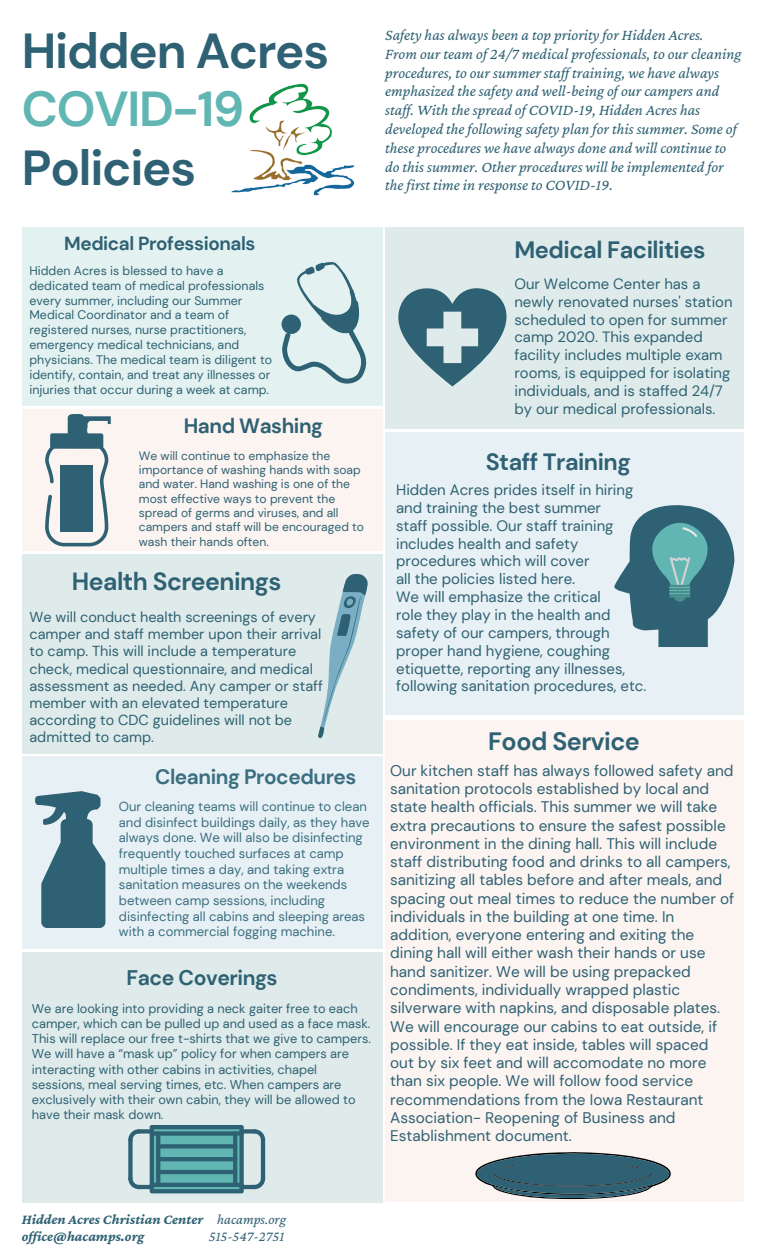
<style>
.page{position:relative;width:765px;height:1260px;background:#fff}
.page>*{position:absolute;margin:0;border:0;box-sizing:border-box;transform-origin:0 0}
.t1{font:700 49px "DM Sans";letter-spacing:-.025em;color:#2e6173}
.t2{font:700 49px "DM Sans";letter-spacing:-.025em;color:#61b6b3}
.t3{font:700 25.12px "DM Sans";letter-spacing:-.02em;color:#2e6173}
.t4{font:700 24.75px "DM Sans";letter-spacing:-.02em;color:#2e6173}
.t5{font:700 23.62px "DM Sans";letter-spacing:-.02em;color:#2e6173}
.t6{font:700 23.5px "DM Sans";letter-spacing:-.02em;color:#2e6173}
.t7{font:700 21.12px "DM Sans";letter-spacing:-.02em;color:#2e6173}
.t8{font:700 20.75px "DM Sans";letter-spacing:-.02em;color:#2e6173}
.t9{font:700 18.88px "DM Sans";letter-spacing:-.02em;color:#2e6173}
.t10{font:italic 15.88px/18.8px "Crimson Pro";color:#2e6173}
.t11{font:15.38px/18.2px "DM Sans";color:#2e6173}
.t12{font:15px/17.9px "DM Sans";color:#2e6173}
.t13{font:14.88px/17.9px "DM Sans";color:#2e6173}
.t14{font:14.5px/17.1px "DM Sans";color:#2e6173}
.t15{font:italic 700 14.5px/17.4px "Crimson Pro";color:#2e6173}
.t16{font:italic 14.5px "Crimson Pro";color:#2e6173}
.t17{font:13px/15.6px "DM Sans";color:#2e6173}
.t18{font:12.75px/15.2px "DM Sans";color:#2e6173}
.t19{font:12.38px/14.9px "DM Sans";color:#2e6173}
.t20{font:12.12px/14.4px "DM Sans";color:#2e6173}
.s1{font-weight:400}
</style>
<div class="page">
<div style="left:22px;top:409px;width:361px;height:142px;background:#fcf4f1"></div>
<div style="left:22px;top:554px;width:361px;height:200px;background:#dfebea"></div>
<div style="left:385px;top:227px;width:358px;height:202px;background:#dfebea"></div>
<div style="left:385px;top:432px;width:358px;height:283px;background:#e7f0f4"></div>
<div style="left:385px;top:720px;width:358px;height:482px;background:#fcf4f1"></div>
<div style="left:22px;top:757px;width:361px;height:192px;background:#e7f0f4"></div>
<div style="left:22px;top:227px;width:361px;height:178px;background:#e3f2f1"></div>
<img style="left:231px;top:83px;width:124px;height:113px">
<svg style="left:282px;top:262px;width:85px;height:122px"></svg>
<svg style="left:398px;top:288px;width:109px;height:98px"></svg>
<svg style="left:614px;top:505px;width:121px;height:142px"></svg>
<svg style="left:318px;top:574px;width:50px;height:165px"></svg>
<svg style="left:45px;top:414px;width:66px;height:132px"></svg>
<svg style="left:35px;top:791px;width:70px;height:137px"></svg>
<div style="left:22px;top:952px;width:361px;height:251px;background:#dfebea"></div>
<svg style="left:150px;top:1125px;width:94px;height:68px;background:#4c9298"></svg>
<hr style="left:150px;top:1183px;width:10px;height:4px;background:#2e6173;border-radius:2px">
<hr style="left:233px;top:1183px;width:11px;height:4px;background:#2e6173;border-radius:2px">
<div style="left:150px;top:1131px;width:10px;height:5px;background:#2e6173;border-radius:2px"></div>
<div style="left:233px;top:1131px;width:11px;height:5px;background:#2e6173;border-radius:2px"></div>
<div style="left:156px;top:1144px;width:81px;height:5px;background:#2e6173;border-radius:2px"></div>
<hr style="left:156px;top:1157px;width:81px;height:4px;background:#2e6173;border-radius:2px">
<hr style="left:156px;top:1170px;width:81px;height:4px;background:#2e6173;border-radius:2px">
<svg style="left:128px;top:1129px;width:10px;height:10px"></svg>
<div style="left:137px;top:1129px;width:17px;height:5px;background:#2e6173;border-radius:2px"></div>
<svg style="left:128px;top:1180px;width:13px;height:9px"></svg>
<hr style="left:137px;top:1185px;width:17px;height:4px;background:#2e6173;border-radius:2px">
<div style="left:128px;top:1138px;width:5px;height:43px;background:#2e6173;border-radius:2px"></div>
<svg style="left:256px;top:1129px;width:9px;height:13px"></svg>
<div style="left:239px;top:1129px;width:18px;height:5px;background:#2e6173;border-radius:2px"></div>
<svg style="left:252px;top:1176px;width:13px;height:13px"></svg>
<hr style="left:239px;top:1185px;width:18px;height:4px;background:#2e6173;border-radius:2px">
<hr style="left:261px;top:1138px;width:4px;height:43px;background:#2e6173;border-radius:2px">
<svg style="left:475px;top:1152px;width:196px;height:47px"></svg>
<h1 class="t1" style="left:22px;top:19px;width:309px">Hidden Acres</h1>
<h1 class="t2" style="left:22px;top:78px;width:224px">COVID-19</h1>
<h1 class="t1" style="left:22px;top:137px;width:176px">Policies</h1>
<p class="t10" style="left:385px;top:25px;width:358px">Safety has always been a top priority for Hidden Acres.<br>From our team of 24/7 medical professionals, to our cleaning procedures, to our summer staf training, we have always emphasized the safety and well-being of our campers and staf . With the spread of COVID-19, Hidden Acres has developed thefollowing safety plan for this summer. Some of these procedures we have always done and will continue to do this summer. Other procedures will be implemented for thefirst time in response to COVID-19.</p>
<p class="t9" style="left:64px;top:231px;width:193px">Medical Professionals</p>
<p class="t19" style="left:29px;top:263px;width:244px">Hidden Acres is blessed to have a dedicated team of medical professionals every summer, including our Summer Medical Coordinator and a team of registered nurses, nurse practitioners, emergency medical technicians, and physicians. The medical team is diligent to identify, contain, and treat any illnesses or injuries that occur during a week at camp.</p>
<h3 class="t5" style="left:514px;top:235px;width:193px">Medical Facilities</h3>
<p class="t13" style="left:514px;top:275px;width:220px">Our Welcome Center has a newly renovated nurses' station scheduled to open for summer camp 2020. This expanded facility includes multiple exam rooms, is equipped for isolating individuals, and is staffed 24/7 by our medical professionals.</p>
<h3 class="t8" style="left:184px;top:412px;width:141px">Hand Washing</h3>
<p class="t20" style="left:139px;top:448px;width:227px">We will continue to emphasize the importance of washing hands with soap and water. Hand washing is one of the most effective ways to prevent the spread of germs and viruses, and all campers and staff will be encouraged to wash their hands often.</p>
<h3 class="t6" style="left:486px;top:447px;width:146px">Staff Training</h3>
<p class="t12" style="left:396px;top:481px;width:252px">Hidden Acres prides itself in hiring and training the best summer<br>staff possible. Our staff training includes health and safety procedures which will cover<br>all the policies listed here.<br>We will emphasize the critical<br>role they play in the health and safety of our campers, through proper hand hygiene, coughing etiquette, reporting any illnesses, following sanitation procedures, etc.</p>
<h3 class="t4" style="left:72px;top:565px;width:211px">Health Screenings</h3>
<p class="t14" style="left:29px;top:609px;width:295px">We will conduct health screenings of every camper and staff member upon their arrival to camp. This will include a temperature check, medical questionnaire, and medical assessment as needed. Any camper or staff member with an elevated temperature according to CDC guidelines will not be admitted to camp.</p>
<h2 class="t3" style="left:488px;top:725px;width:153px">Food Service</h2>
<p class="t11" style="left:390px;top:762px;width:346px">Our kitchen staff has always followed safety and sanitation protocols established by local and state health officials. This summer we will take extra precautions to ensure the safest possible environment in the dining hall. This will include staff distributing food and drinks to all campers, sanitizing all tables before and after meals, and spacing out meal times to reduce the number of individuals in the building at one time. In addition, everyone entering and exiting the dining hall will either wash their hands or use hand sanitizer. We will be using prepacked condiments, individually wrapped plastic silverware with napkins, and disposable plates.<br>We will encourage our cabins to eat outside, if possible. If they eat inside, tables will spaced out by six feet and will accomodate no more than six people. We will follow food service recommendations from the Iowa Restaurant Association- Reopening of Business and Establishment document.</p>
<h3 class="t8" style="left:155px;top:764px;width:203px">Cleaning Procedures</h3>
<p class="t17" style="left:119px;top:799px;width:252px">Our cleaning teams will continue to clean and disinfect buildings daily, as they have always done. We will also be disinfecting frequently touched surfaces at camp multiple times a day, and taking extra sanitation measures on the weekends between camp sessions, including disinfecting all cabins and sleeping areas with a commercial fogging machine.</p>
<h3 class="t7" style="left:127px;top:964px;width:153px">Face Coverings</h3>
<p class="t18" style="left:32px;top:1001px;width:341px">We are looking into providing a neck gaiter free to each camper, which can be pulled up and used as a face mask.<br>This will replace our free t-shirts that we give to campers.<br>We will have a “mask up” policy for when campers are interacting with other cabins in activities, chapel sessions, meal serving times, etc. When campers are exclusively with their own cabin, they will be allowed to have their mask down.</p>
<p class="t15" style="left:22px;top:1210px;width:266px">Hidden Acres Christian Center <span class="s1">hacamps.org </span>office@hacamps.org</p>
<p class="t16" style="left:209px;top:1228px;width:77px">515-547-2751</p>
</div>
